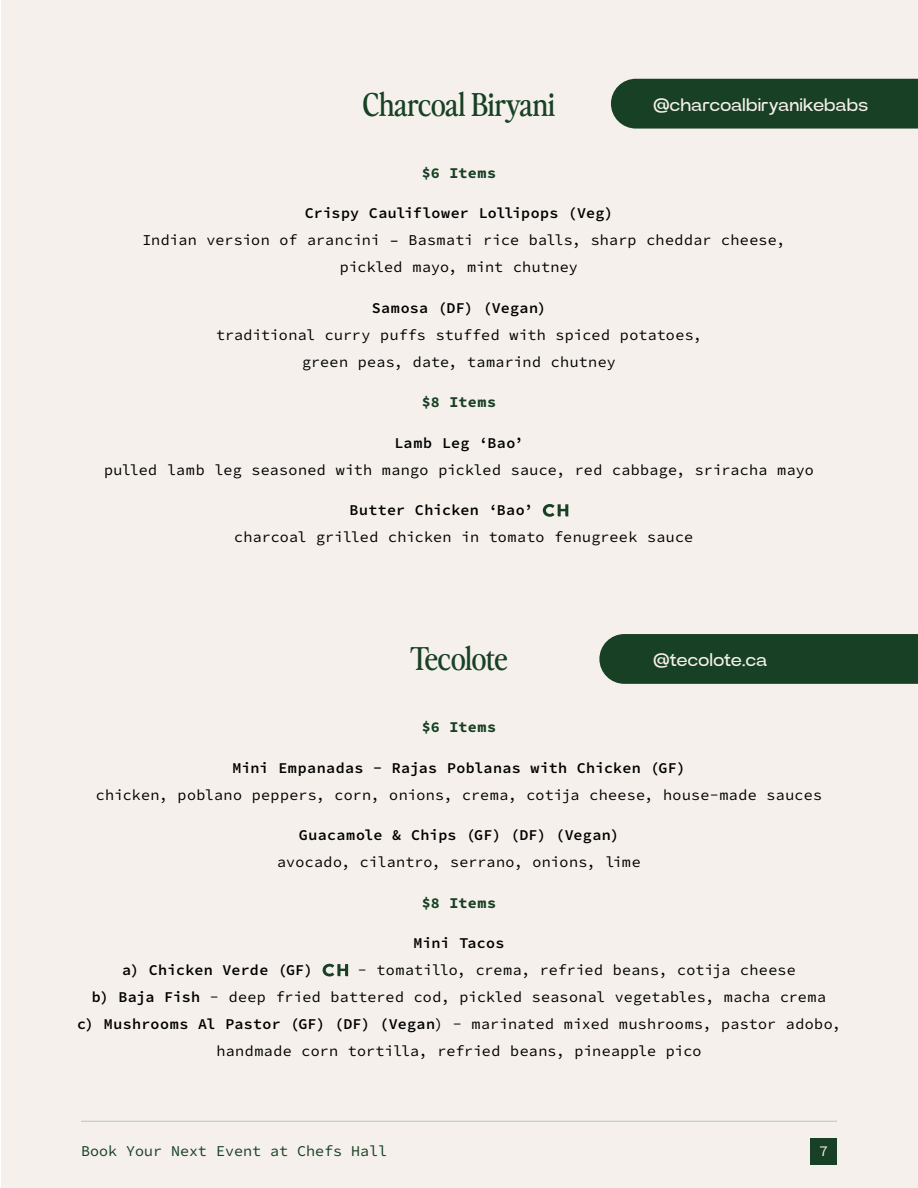
<style>
.page{position:relative;width:918px;height:1188px;background:#fff}
.page>*{position:absolute;margin:0;border:0;box-sizing:border-box;transform-origin:0 0}
.t1{font:31.5px "Perfectly Nineties";letter-spacing:-.01em;color:#174024}
.t2{font:18px "Power Grotesk";letter-spacing:.025em;color:#f5f0eb}
.t3{font:15px/27px "Source Code Pro";letter-spacing:.015em;color:#000}
.t4{font:15px "Source Code Variable";letter-spacing:.02em;color:#000}
.t5{font:15px "Source Code Pro";color:#174024}
.t6{font:15px "Source Code Variable";letter-spacing:.03em;color:#174024}
.t7{font:15px "Source Code Pro";color:#f5f0eb}
.s1{font-family:"Source Code Variable"}
</style>
<div class="page">
<div style="left:1px;top:0;width:917px;height:1188px;background:#f5f0eb"></div>
<hr style="left:81px;top:1121px;width:756px;height:1px;background:#b9c6bd">
<div style="left:810px;top:1138px;width:27px;height:27px;background:#174024"></div>
<svg style="left:543px;top:504px;width:25px;height:13px"></svg>
<svg style="left:323px;top:964px;width:25px;height:12px"></svg>
<div style="left:611px;top:79px;width:307px;height:50px;background:#174024"></div>
<div style="left:599px;top:634px;width:319px;height:50px;background:#174024"></div>
<h1 class="t1" style="left:363px;top:81px;width:194px">Charcoal Biryani</h1>
<p class="t2" style="left:653px;top:94px;width:216px">@charcoalbiryanikebabs</p>
<p class="t6" style="left:422px;top:162px;width:76px">$6 Items</p>
<p class="t4" style="left:305px;top:202px;width:310px">Crispy Cauliflower Lollipops (Veg)</p>
<p class="t3" style="left:340px;top:227px;width:447px;text-indent:-198px">Indian version of arancini – Basmati rice balls, sharp cheddar cheese, pickled mayo, mint chutney</p>
<p class="t4" style="left:372px;top:297px;width:176px">Samosa (DF) (Vegan)</p>
<p class="t3" style="left:216px;top:322px;width:487px;text-align:center">traditional curry puffs stuffed with spiced potatoes, green peas, date, tamarind chutney</p>
<p class="t6" style="left:422px;top:391px;width:76px">$8 Items</p>
<p class="t4" style="left:394px;top:432px;width:131px">Lamb Leg ‘Bao’</p>
<p class="t3" style="left:104px;top:457px;width:711px">pulled lamb leg seasoned with mango pickled sauce, red cabbage, sriracha mayo</p>
<p class="t4" style="left:350px;top:499px;width:185px">Butter Chicken ‘Bao’</p>
<p class="t3" style="left:234px;top:524px;width:461px">charcoal grilled chicken in tomato fenugreek sauce</p>
<h1 class="t1" style="left:410px;top:635px;width:99px">Tecolote</h1>
<p class="t2" style="left:653px;top:649px;width:115px">@tecolote.ca</p>
<p class="t6" style="left:422px;top:716px;width:76px">$6 Items</p>
<p class="t4" style="left:233px;top:757px;width:454px">Mini Empanadas - Rajas Poblanas with Chicken (GF)</p>
<p class="t3" style="left:96px;top:781px;width:728px">chicken, poblano peppers, corn, onions, crema, cotija cheese, house-made sauces</p>
<p class="t4" style="left:299px;top:824px;width:322px">Guacamole &amp; Chips (GF) (DF) (Vegan)</p>
<p class="t3" style="left:277px;top:849px;width:365px">avocado, cilantro, serrano, onions, lime</p>
<p class="t6" style="left:422px;top:892px;width:76px">$8 Items</p>
<p class="t4" style="left:414px;top:932px;width:92px">Mini Tacos</p>
<p class="t4" style="left:122px;top:959px;width:192px">a) Chicken Verde (GF)</p>
<p class="t3" style="left:358px;top:957px;width:440px">- tomatillo, crema, refried beans, cotija cheese</p>
<p class="t3" style="left:92px;top:984px;width:736px"><span class="s1">b) Baja Fish</span> - deep fried battered cod, pickled seasonal vegetables, macha crema</p>
<p class="t3" style="left:77px;top:1011px;width:765px"><span class="s1">c) Mushrooms Al Pastor (GF) (DF) (Vegan</span>) - marinated mixed mushrooms, pastor adobo,</p>
<p class="t3" style="left:216px;top:1038px;width:487px">handmade corn tortilla, refried beans, pineapple pico</p>
<p class="t5" style="left:81px;top:1140px;width:308px">Book Your Next Event at Chefs Hall</p>
<p class="t7" style="left:819px;top:1140px;width:10px">7</p>
</div>
